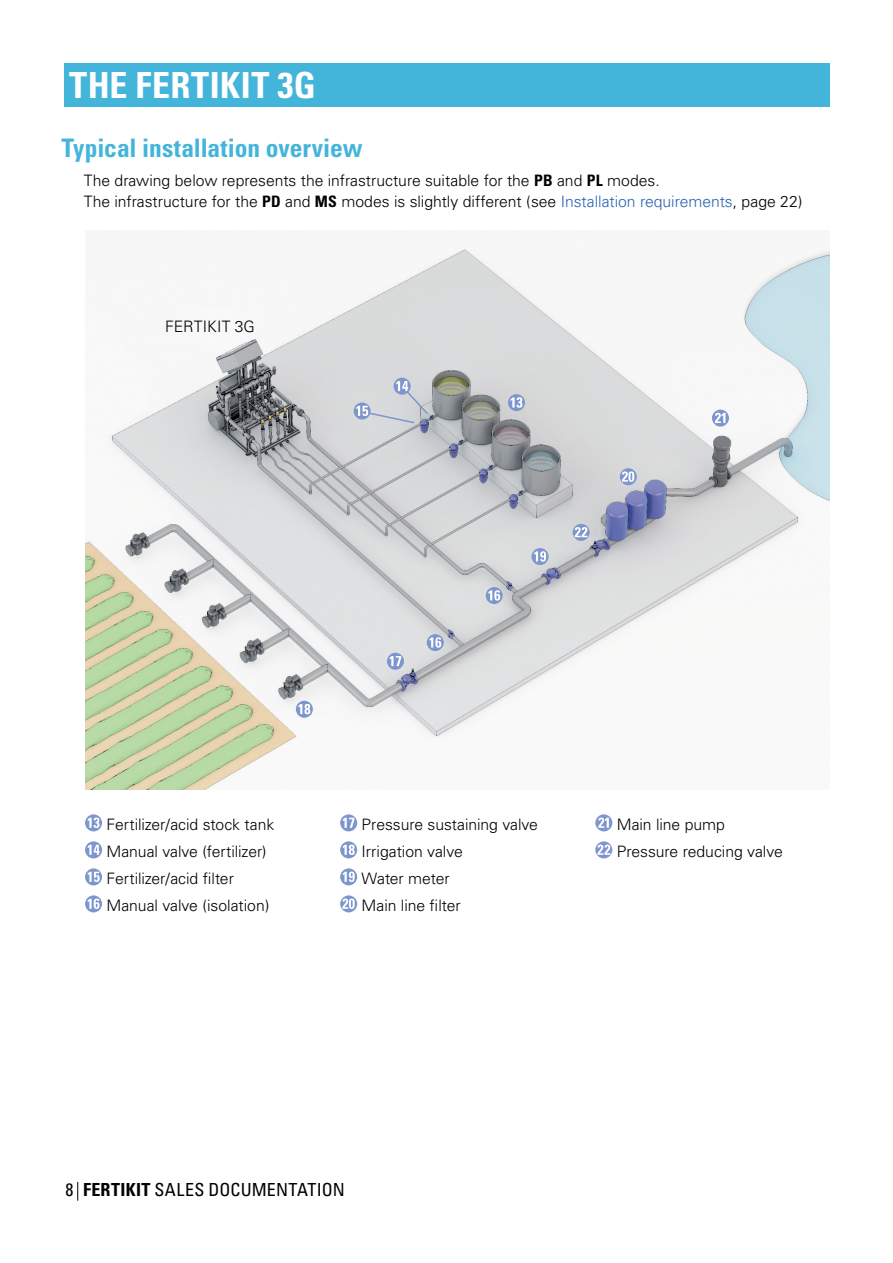
<style>
.page{position:relative;width:893px;height:1263px;background:#fff}
.page>*{position:absolute;margin:0;border:0;box-sizing:border-box;transform-origin:0 0}
.t1{font:700 condensed 36px "Univers LT Std";letter-spacing:.015em;color:#fff}
.t2{font:700 condensed 25.5px "Univers LT Std";letter-spacing:-.005em;color:#43b5db}
.t3{font:condensed 18px "Univers LT Std";letter-spacing:.01em;color:#000}
.t4{font:300 15.75px/27px "Univers LT Std";letter-spacing:-.005em;color:#000}
.s1{font-weight:700;font-stretch:condensed}
.s2{color:#2a63b2}
.s3{font-weight:700}
</style>
<div class="page">
<svg style="left:77px;top:1182px;width:1px;height:19px"></svg>
<div style="left:64px;top:64px;width:765px;height:43px;background:#43b5db"></div>
<svg style="left:85px;top:814px;width:17px;height:17px"></svg>
<svg style="left:88px;top:817px;width:11px;height:11px"></svg>
<svg style="left:85px;top:841px;width:17px;height:17px"></svg>
<svg style="left:88px;top:845px;width:12px;height:10px"></svg>
<svg style="left:85px;top:868px;width:17px;height:17px"></svg>
<svg style="left:88px;top:872px;width:12px;height:10px"></svg>
<svg style="left:85px;top:895px;width:17px;height:17px"></svg>
<svg style="left:88px;top:898px;width:12px;height:11px"></svg>
<svg style="left:340px;top:814px;width:17px;height:17px"></svg>
<svg style="left:343px;top:818px;width:11px;height:10px"></svg>
<svg style="left:340px;top:841px;width:17px;height:17px"></svg>
<svg style="left:343px;top:844px;width:12px;height:11px"></svg>
<svg style="left:340px;top:868px;width:17px;height:17px"></svg>
<svg style="left:343px;top:871px;width:12px;height:11px"></svg>
<div style="left:340px;top:895px;width:17px;height:17px;background:#7e96ce;border-radius:50%"></div>
<svg style="left:342px;top:898px;width:13px;height:11px"></svg>
<div style="left:595px;top:814px;width:17px;height:17px;background:#7e96ce;border-radius:50%"></div>
<svg style="left:598px;top:817px;width:11px;height:11px"></svg>
<svg style="left:595px;top:841px;width:17px;height:17px"></svg>
<svg style="left:597px;top:844px;width:13px;height:11px"></svg>
<img style="left:85px;top:232px;width:744px;height:557px">
<svg style="left:620px;top:468px;width:17px;height:17px"></svg>
<svg style="left:622px;top:471px;width:12px;height:11px"></svg>
<svg style="left:531px;top:548px;width:18px;height:17px"></svg>
<svg style="left:534px;top:551px;width:12px;height:11px"></svg>
<svg style="left:296px;top:701px;width:17px;height:17px"></svg>
<svg style="left:298px;top:704px;width:12px;height:10px"></svg>
<svg style="left:387px;top:653px;width:17px;height:17px"></svg>
<svg style="left:390px;top:656px;width:11px;height:10px"></svg>
<div style="left:486px;top:587px;width:17px;height:17px;background:#7e96ce;border-radius:50%"></div>
<svg style="left:488px;top:590px;width:12px;height:11px"></svg>
<svg style="left:508px;top:394px;width:17px;height:17px"></svg>
<svg style="left:511px;top:397px;width:11px;height:11px"></svg>
<svg style="left:712px;top:410px;width:17px;height:17px"></svg>
<svg style="left:715px;top:413px;width:10px;height:10px"></svg>
<svg style="left:573px;top:524px;width:17px;height:17px"></svg>
<svg style="left:575px;top:527px;width:12px;height:10px"></svg>
<div style="left:427px;top:634px;width:17px;height:17px;background:#7e96ce;border-radius:50%"></div>
<svg style="left:429px;top:637px;width:12px;height:11px"></svg>
<div style="left:354px;top:402px;width:17px;height:17px;background:#7e96ce;border-radius:50%"></div>
<div style="left:394px;top:378px;width:17px;height:17px;background:#7e96ce;border-radius:50%"></div>
<svg style="left:356px;top:381px;width:74px;height:43px;background:#cbcfd8"></svg>
<h1 class="t1" style="left:69px;top:63px;width:248px">THE FERTIKIT 3G</h1>
<h2 class="t2" style="left:62px;top:133px;width:303px">Typical installation overview</h2>
<p class="t4" style="left:84px;top:170px;width:720px;line-height:21px">The drawing below represents the infrastructure suitable for the <span class="s1">PB</span> and <span class="s1">PL</span> modes.<br>The infrastructure for the <span class="s1">PD</span> and <span class="s1">MS</span> modes is slightly different (see <span class="s2">Installation requirements</span>, page 22)</p>
<p class="t4" style="left:165px;top:313px;width:91px">FERTIKIT 3G</p>
<p class="t4" style="left:106px;top:811px;width:169px">Fertilizer/acid stock tank<br>Manual valve (fertilizer)<br>Fertilizer/acid filter<br>Manual valve (isolation)</p>
<p class="t4" style="left:362px;top:811px;width:178px">Pressure sustaining valve<br>Irrigation valve<br>Water meter<br>Main line filter</p>
<p class="t4" style="left:617px;top:811px;width:168px">Main line pump<br>Pressure reducing valve</p>
<p class="t3" style="left:65px;top:1178px;width:281px">8 <span class="s3">FERTIKIT</span> SALES DOCUMENTATION</p>
</div>
